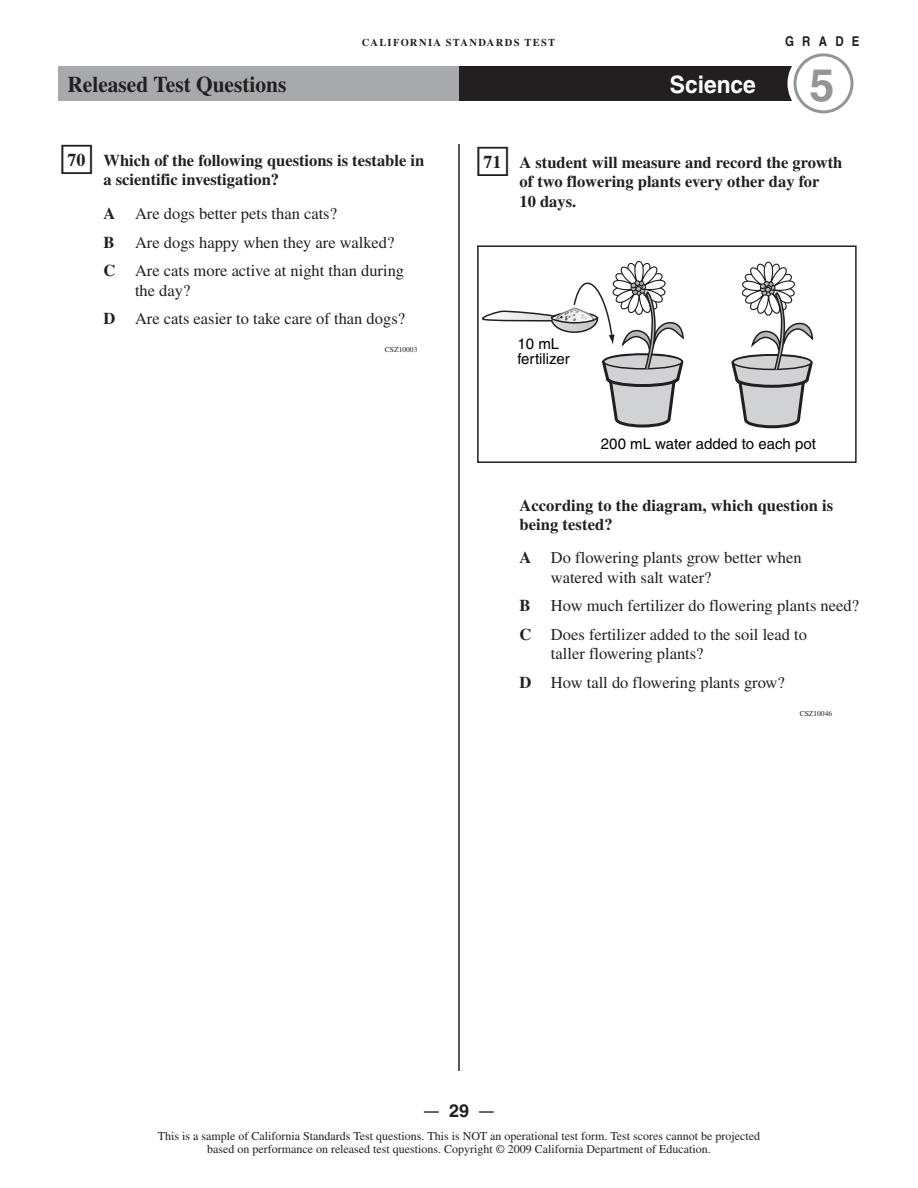
<style>
.page{position:relative;width:918px;height:1188px;background:#fff}
.page>*{position:absolute;margin:0;border:0;box-sizing:border-box;transform-origin:0 0}
.t1{font:700 24px "Helvetica";color:#fff;scale:.95 1}
.t2{font:700 22.5px "Times";color:#231f20;scale:.95 1}
.t3{font:condensed 18px "Helvetica";color:#231f20}
.t4{font:16.5px/28.5px "Times";color:#231f20}
.t5{font:700 16.5px/19.5px "Times";color:#231f20}
.t6{font:15px/15px "Helvetica";color:#000}
.t7{font:700 13.5px "Helvetica";letter-spacing:.715em;color:#231f20;scale:.85 1}
.t8{font:12px/13.5px "Times";color:#231f20;text-align:center}
.t9{font:700 10.5px "Times";letter-spacing:.125em;color:#231f20}
.t10{font:7.5px "Times";color:#231f20}
.s1{font-size:45px;color:#939598}
.s2{font-size:18px}
.s3{font-weight:700}
.s4{font-weight:700;font-stretch:normal}
</style>
<div class="page">
<hr style="left:458px;top:144px;width:2px;height:927px;background:#231f20">
<div style="left:58px;top:66px;width:401px;height:35px;background:#a8a9ad"></div>
<div style="left:459px;top:66px;width:396px;height:35px;background:#231f20"></div>
<svg style="left:789px;top:49px;width:69px;height:69px"></svg>
<div style="left:788px;top:47px;width:72px;height:72px;border:3px solid #fff;border-radius:50%"></div>
<div style="left:795px;top:55px;width:57px;height:57px;background:#fff;border-radius:50%"></div>
<div style="left:794px;top:53px;width:60px;height:60px;border:3px solid #939598;border-radius:50%"></div>
<div style="left:477px;top:245px;width:380px;height:218px;border:2px solid #231f20"></div>
<svg style="left:482px;top:260px;width:202px;height:168px"></svg>
<svg style="left:731px;top:261px;width:83px;height:168px"></svg>
<p class="t9" style="left:362px;top:39px;width:195px">CALIFORNIA STANDARDS TEST</p>
<p class="t7" style="left:785px;top:37px;width:89px">GRADE</p>
<h2 class="t2" style="left:68px;top:76px;width:232px">Released Test Questions</h2>
<h1 class="t1" style="left:670px;top:75px;width:175px">Science <span class="s1">5</span></h1>
<p class="t5" style="left:104px;top:152px;width:322px;text-indent:-36px"><span class="s2">70</span> Which of the following questions is testable in a scientific investigation?</p>
<p class="t4" style="left:104px;top:201px;width:302px"><span class="s3">A</span> Are dogs better pets than cats?<br><span class="s3">B</span> Are dogs happy when they are walked?<br><span class="s3">C</span> Are cats more active at night than during</p>
<p class="t4" style="left:104px;top:277px;width:303px;text-indent:32px">the day?<br><span class="s3">D</span> Are cats easier to take care of than dogs?</p>
<p class="t10" style="left:385px;top:347px;width:34px">CSZ10003</p>
<p class="t5" style="left:519px;top:154px;width:324px;text-indent:-36px"><span class="s2">71</span> A student will measure and record the growth of two flowering plants every other day for<br>10 days.</p>
<p class="t6" style="left:517px;top:338px;width:54px">10 mL fertilizer</p>
<p class="t6" style="left:601px;top:438px;width:216px">200 mL water added to each pot</p>
<p class="t5" style="left:519px;top:497px;width:315px">According to the diagram, which question is being tested?</p>
<p class="t4" style="left:551px;top:550px;width:252px;line-height:19.5px;text-indent:-32px"><span class="s3">A</span> Do flowering plants grow better when watered with salt water?</p>
<p class="t4" style="left:519px;top:593px;width:341px"><span class="s3">B</span> How much fertilizer do flowering plants need?<br><span class="s3">C</span> Does fertilizer added to the soil lead to</p>
<p class="t4" style="left:519px;top:641px;width:267px;text-indent:32px">taller flowering plants?<br><span class="s3">D</span> How tall do flowering plants grow?</p>
<p class="t10" style="left:800px;top:710px;width:34px">CSZ10046</p>
<p class="t3" style="left:424px;top:1104px;width:71px">— <span class="s4">29</span> —</p>
<p class="t8" style="left:158px;top:1130px;width:604px">This is a sample of California Standards Test questions. This is NOT an operational test form. Test scores cannot be projected based on performance on released test questions. Copyright © 2009 California Department of Education.</p>
</div>
